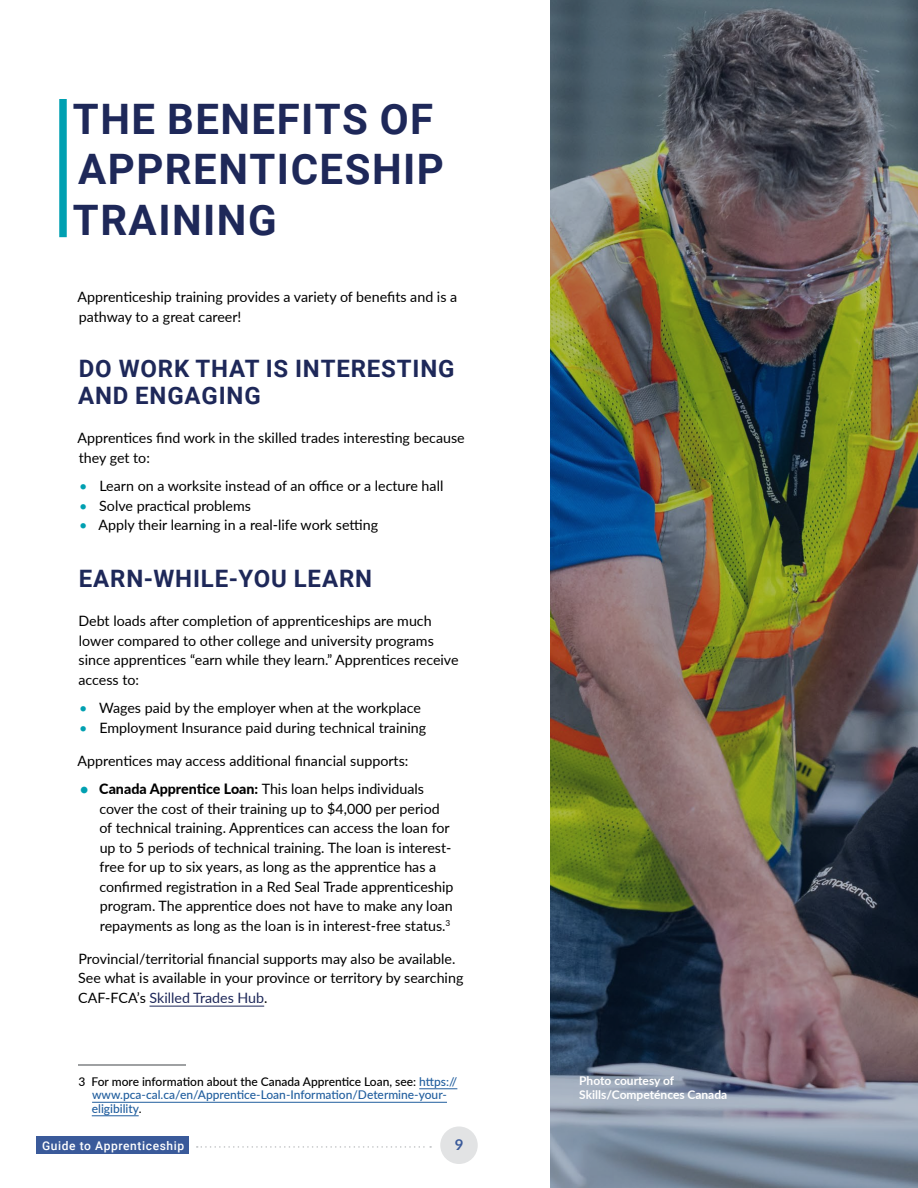
<style>
.page{position:relative;width:918px;height:1188px;background:#fff}
.page>*{position:absolute;margin:0;border:0;box-sizing:border-box;transform-origin:0 0}
.t1{font:700 42px/50.4px "Roboto";letter-spacing:.035em;color:#1e2859}
.H2{font:700 24px/27px "Roboto";letter-spacing:.035em;color:#1e2859}
.t2{font:700 15px "Lato";color:#3a5a9a}
.t3{font:14.25px/19.5px "Lato";color:#000}
.Footnote{font:500 12px/13.5px "Lato";color:#215e9e}
._8_pt{font:700 12px/13.5px "Lato";color:#fff}
.t4{font:500 12px "Roboto";letter-spacing:.05em;color:#fff}
.s1{color:#00a0b1}
.s2{font-weight:800;color:#00a0b1}
.s3{font-weight:800}
.s4{color:#1e2859}
.s5{color:#000}
</style>
<div class="page">
<img style="left:551px;top:0;width:367px;height:1188px">
<div style="left:59px;top:99px;width:8px;height:138px;background:#00a0b1"></div>
<hr style="left:149px;top:1006px;width:115px;height:1px;background:#1e2859">
<hr style="left:78px;top:1064px;width:108px;height:2px;background:#808285">
<hr style="left:419px;top:1089px;width:38px;height:1px;background:#215e9e">
<hr style="left:92px;top:1102px;width:355px;height:1px;background:#215e9e">
<hr style="left:92px;top:1116px;width:47px;height:1px;background:#215e9e">
<svg style="left:197px;top:1146px;width:234px;height:2px"></svg>
<div style="left:36px;top:1136px;width:153px;height:18px;background:#3a5a9a"></div>
<div style="left:440px;top:1126px;width:38px;height:38px;background:#e2e3e4;border-radius:50%"></div>
<h1 class="t1" style="left:73px;top:92px;width:373px">THE BENEFITS OF<br>APPRENTICESHIP<br>TRAINING</h1>
<p class="t3" style="left:78px;top:287px;width:381px">Apprenticeship training provides a variety of benefits and is a pathway to a great career!</p>
<h1 class="H2" style="left:78px;top:354px;width:378px">DO WORK THAT IS INTERESTING<br>AND ENGAGING</h1>
<p class="t3" style="left:78px;top:428px;width:389px">Apprentices find work in the skilled trades interesting because they get to:</p>
<p class="t3" style="left:79px;top:476px;width:366px"><span class="s1">•</span> Learn on a worksite instead of an office or a lecture hall</p>
<p class="t3" style="left:79px;top:495px;width:173px"><span class="s1">•</span> Solve practical problems</p>
<p class="t3" style="left:79px;top:515px;width:300px"><span class="s1">•</span> Apply their learning in a real-life work setting</p>
<h1 class="H2" style="left:79px;top:564px;width:295px">EARN-WHILE-YOU LEARN</h1>
<p class="t3" style="left:79px;top:611px;width:382px">Debt loads after completion of apprenticeships are much lower compared to other college and university programs since apprentices “earn while they learn.” Apprentices receive access to:</p>
<p class="t3" style="left:79px;top:698px;width:343px"><span class="s1">•</span> Wages paid by the employer when at the workplace</p>
<p class="t3" style="left:79px;top:717px;width:349px"><span class="s1">•</span> Employment Insurance paid during technical training</p>
<p class="t3" style="left:78px;top:750px;width:332px">Apprentices may access additional financial supports:</p>
<p class="t3" style="left:99px;top:779px;width:356px;text-indent:-19px"><span class="s2">•</span> <span class="s3">Canada Apprentice Loan:</span> This loan helps individuals cover the cost of their training up to $4,000 per period of technical training. Apprentices can access the loan for up to 5 periods of technical training. The loan is interest&shy;free for up to six years, as long as the apprentice has a confirmed registration in a Red Seal Trade apprenticeship program. The apprentice does not have to make any loan repayments as long as the loan is in interest-free status.<sup>3</sup></p>
<p class="t3" style="left:78px;top:948px;width:387px">Provincial/territorial financial supports may also be available.<br>See what is available in your province or territory by searching<br>CAF-FCA’s <span class="s4">Skilled Trades Hub</span>.</p>
<p class="Footnote" style="left:92px;top:1074px;width:367px;text-indent:-13px"><span class="s5">3 For more information about the Canada Apprentice Loan, see:</span> https:// www.pca-cal.ca/en/Apprentice-Loan-Information/Determine-your&shy;eligibility<span class="s5">.</span></p>
<p class="t4" style="left:42px;top:1137px;width:144px">Guide to Apprenticeship</p>
<p class="t2" style="left:455px;top:1133px;width:10px">9</p>
<p class="_8_pt" style="left:579px;top:1074px;width:150px">Photo courtesy of<br>Skills/Competénces Canada</p>
</div>
